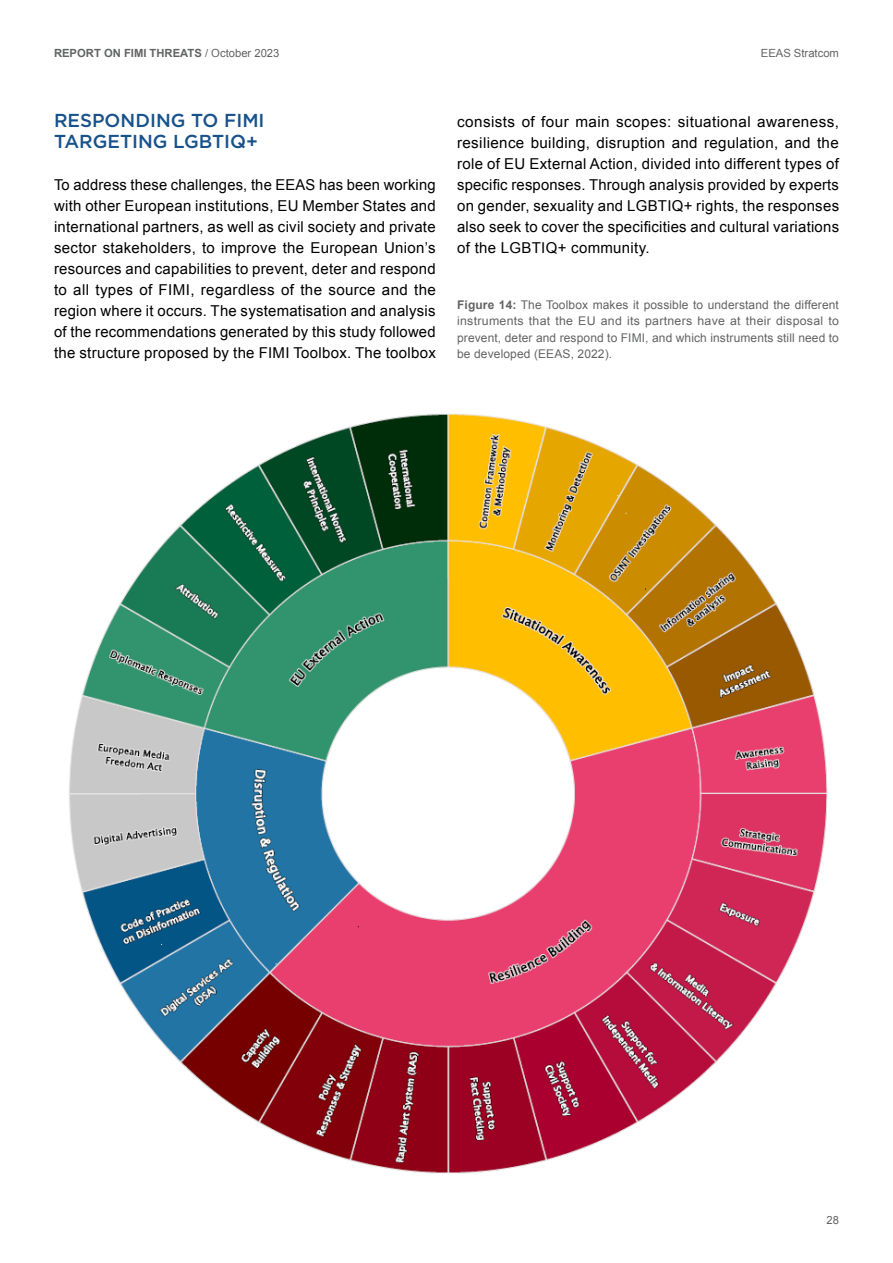
<style>
.page{position:relative;width:893px;height:1263px;background:#fff}
.page>*{position:absolute;margin:0;border:0;box-sizing:border-box;transform-origin:0 0}
.t1{font:500 18.75px/21px "Gotham";color:#18528b}
.t2{font:15px/21px "Arial";letter-spacing:.02em;color:#000;text-align:justify}
.t3{font:12px/16.5px "Arial";letter-spacing:.01em;color:#626463;text-align:justify}
.t4{font:700 11.25px "Arial";color:#626463}
.t5{font:11.25px "Arial";color:#626463}
.s1{font-weight:400}
.s2{font-weight:700}
</style>
<div class="page">
<img style="left:69px;top:414px;width:759px;height:760px">
<p class="t4" style="left:54px;top:46px;width:227px">REPORT ON FIMI THREATS <span class="s1">/ October 2023</span></p>
<p class="t5" style="left:761px;top:46px;width:80px">EEAS Stratcom</p>
<p class="t1" style="left:54px;top:110px;width:212px">RESPONDING TO FIMI<br>TARGETING LGBTIQ+</p>
<p class="t2" style="left:54px;top:175px;width:383px">To address these challenges, the EEAS has been working with other European institutions, EU Member States and international partners, as well as civil society and private sector stakeholders, to improve the European Union’s resources and capabilities to prevent, deter and respond to all types of FIMI, regardless of the source and the region where it occurs. The systematisation and analysis of the recommendations generated by this study followed the structure proposed by the FIMI Toolbox. The toolbox</p>
<p class="t2" style="left:457px;top:112px;width:384px">consists of four main scopes: situational awareness, resilience building, disruption and regulation, and the role of EU External Action, divided into different types of specific responses. Through analysis provided by experts on gender, sexuality and LGBTIQ+ rights, the responses also seek to cover the specificities and cultural variations of the LGBTIQ+ community.</p>
<p class="t3" style="left:457px;top:296px;width:383px"><span class="s2">Figure 14:</span> The Toolbox makes it possible to understand the different instruments that the EU and its partners have at their disposal to prevent, deter and respond to FIMI, and which instruments still need to be developed (EEAS, 2022).</p>
<p class="t5" style="left:826px;top:1213px;width:14px">28</p>
</div>
